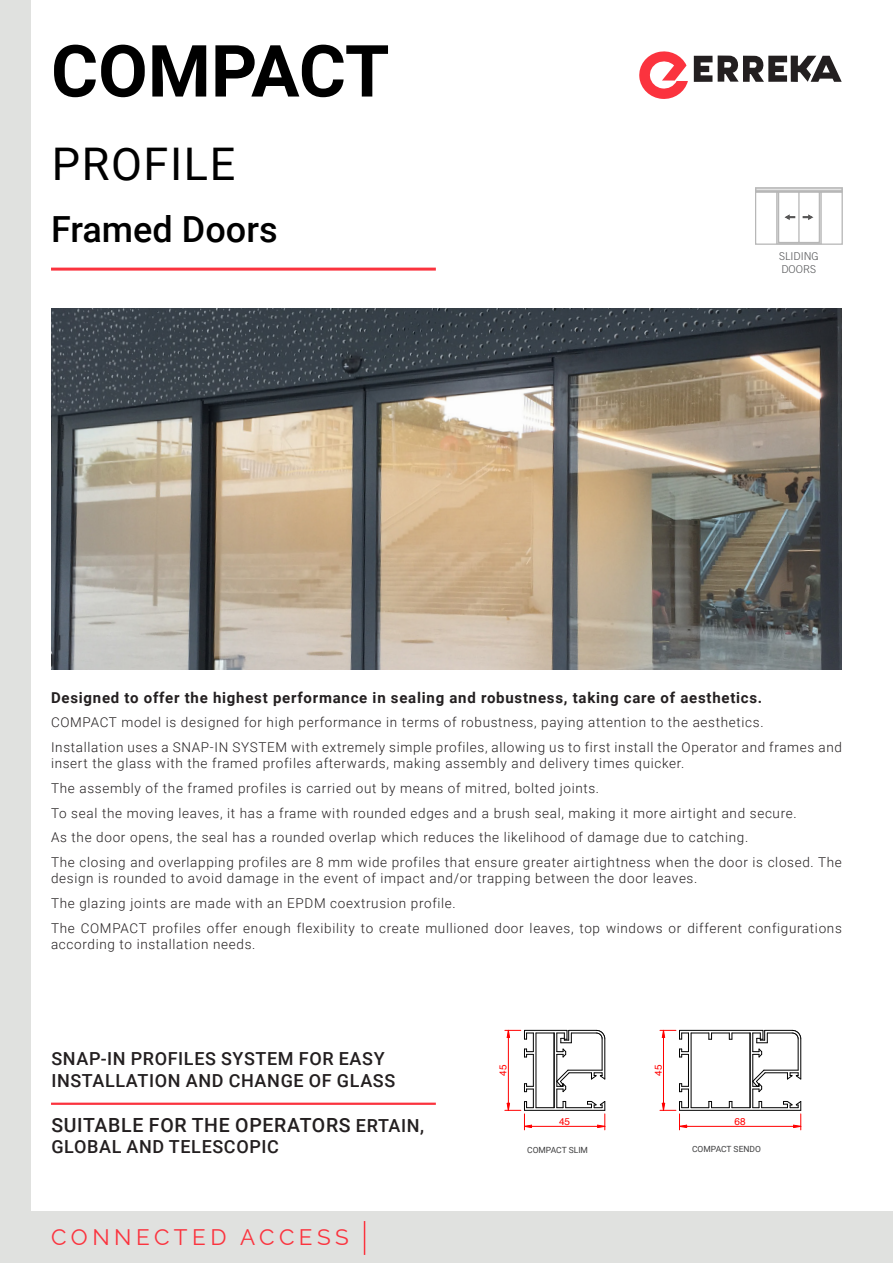
<style>
.page{position:relative;width:893px;height:1263px;background:#fff}
.page>*{position:absolute;margin:0;border:0;box-sizing:border-box;transform-origin:0 0}
.t1{font:700 72px "Roboto";letter-spacing:-.005em;color:#000}
.Caracteristicas{font:45px "Roboto";letter-spacing:.035em;color:#000}
.Caracteristicas-2{font:500 36px "Roboto";color:#000}
.t2{font:100 22.5px "Raleway";letter-spacing:.2em;color:#fb333e}
.Caracteristicas-3{font:500 19.5px "Roboto";letter-spacing:.035em;color:#231f20}
.Caracteristicas-4{font:500 18px/21.6px "Roboto";letter-spacing:.035em;color:#231f20}
.t3{font:700 15px "Roboto";letter-spacing:.05em;color:#231f20}
.t4{font:300 13.5px/16.2px "Roboto";letter-spacing:.05em;color:#231f20}
.Caracteristicas-5{font:300 10.8px "Trade Gothic";color:#57585a}
.t5{font:9.9px "Helvetica";color:#f00}
.Notas{font:8.55px "Roboto";color:#3e3e3f}
.s1{font-size:18px}
</style>
<div class="page">
<div style="left:0;top:0;width:31px;height:1263px;background:#e0e1df"></div>
<div style="left:0;top:1211px;width:893px;height:52px;background:#e0e1df"></div>
<hr style="left:51px;top:1102px;width:385px;height:3px;background:#fb333e">
<hr style="left:364px;top:1221px;width:1px;height:34px;background:#fb333e">
<svg style="left:639px;top:51px;width:49px;height:48px"></svg>
<svg style="left:694px;top:56px;width:148px;height:26px"></svg>
<hr style="left:536px;top:1033px;width:1px;height:75px;background:#000">
<hr style="left:554px;top:1033px;width:1px;height:75px;background:#000">
<hr style="left:604px;top:1039px;width:1px;height:40px;background:#000">
<hr style="left:602px;top:1039px;width:1px;height:31px;background:#000">
<hr style="left:533px;top:1054px;width:1px;height:32px;background:#000">
<hr style="left:556px;top:1054px;width:1px;height:32px;background:#000">
<svg style="left:505px;top:1030px;width:100px;height:28px"></svg>
<svg style="left:505px;top:1069px;width:101px;height:61px"></svg>
<hr style="left:508px;top:1030px;width:1px;height:80px;background:#f00">
<hr style="left:691px;top:1033px;width:1px;height:75px;background:#000">
<hr style="left:750px;top:1033px;width:1px;height:75px;background:#000">
<hr style="left:800px;top:1039px;width:1px;height:40px;background:#000">
<hr style="left:798px;top:1039px;width:1px;height:31px;background:#000">
<hr style="left:688px;top:1054px;width:1px;height:32px;background:#000">
<hr style="left:752px;top:1054px;width:1px;height:32px;background:#000">
<hr style="left:663px;top:1030px;width:1px;height:80px;background:#f00">
<svg style="left:660px;top:1069px;width:142px;height:61px"></svg>
<svg style="left:660px;top:1030px;width:141px;height:28px"></svg>
<img style="left:51px;top:309px;width:791px;height:361px">
<hr style="left:51px;top:268px;width:385px;height:3px;background:#fb333e">
<img style="left:756px;top:187px;width:86px;height:57px">
<p class="t1" style="left:51px;top:20px;width:340px">COMPACT</p>
<p class="Caracteristicas" style="left:52px;top:132px;width:185px">PROFILE</p>
<p class="Caracteristicas-2" style="left:51px;top:204px;width:228px">Framed Doors</p>
<p class="Caracteristicas-5" style="left:779px;top:250px;width:41px">SLIDING</p>
<p class="Caracteristicas-5" style="left:781px;top:263px;width:36px">DOORS</p>
<p class="t3" style="left:51px;top:687px;width:713px">Designed to offer the highest performance in sealing and robustness, taking care of aesthetics.</p>
<p class="t4" style="left:51px;top:714px;width:714px">COMPACT model is designed for high performance in terms of robustness, paying attention to the aesthetics.</p>
<p class="t4" style="left:51px;top:738px;width:792px">Installation uses a SNAP-IN SYSTEM with extremely simple profiles, allowing us to first install the Operator and frames and insert the glass with the framed profiles afterwards, making assembly and delivery times quicker.</p>
<p class="t4" style="left:51px;top:779px;width:550px">The assembly of the framed profiles is carried out by means of mitred, bolted joints.</p>
<p class="t4" style="left:51px;top:804px;width:747px">To seal the moving leaves, it has a frame with rounded edges and a brush seal, making it more airtight and secure.</p>
<p class="t4" style="left:51px;top:829px;width:699px">As the door opens, the seal has a rounded overlap which reduces the likelihood of damage due to catching.</p>
<p class="t4" style="left:51px;top:853px;width:792px">The closing and overlapping profiles are 8 mm wide profiles that ensure greater airtightness when the door is closed. The design is rounded to avoid damage in the event of impact and/or trapping between the door leaves.</p>
<p class="t4" style="left:51px;top:894px;width:406px">The glazing joints are made with an EPDM coextrusion profile.</p>
<p class="t4" style="left:51px;top:919px;width:792px">The COMPACT profiles offer enough flexibility to create mullioned door leaves, top windows or different configurations according to installation needs.</p>
<p class="Caracteristicas-4" style="left:51px;top:1047px;width:345px">SNAP-IN PROFILES SYSTEM FOR EASY<br>INSTALLATION AND CHANGE OF GLASS</p>
<p class="Caracteristicas-3" style="left:51px;top:1111px;width:374px">SUITABLE FOR THE OPERATORS <span class="s1">ERTAIN,</span></p>
<p class="Caracteristicas-4" style="left:51px;top:1135px;width:229px">GLOBAL AND TELESCOPIC</p>
<p class="t2" style="left:51px;top:1219px;width:299px">CONNECTED ACCESS</p>
<p class="t5" style="left:495px;top:1076px;width:13px;rotate:-90deg">45</p>
<p class="t5" style="left:559px;top:1113px;width:13px">45</p>
<p class="t5" style="left:651px;top:1076px;width:13px;rotate:-90deg">45</p>
<p class="t5" style="left:735px;top:1113px;width:13px">68</p>
<p class="Notas" style="left:527px;top:1144px;width:62px">COMPACT SLIM</p>
<p class="Notas" style="left:692px;top:1143px;width:70px">COMPACT SENDO</p>
</div>
